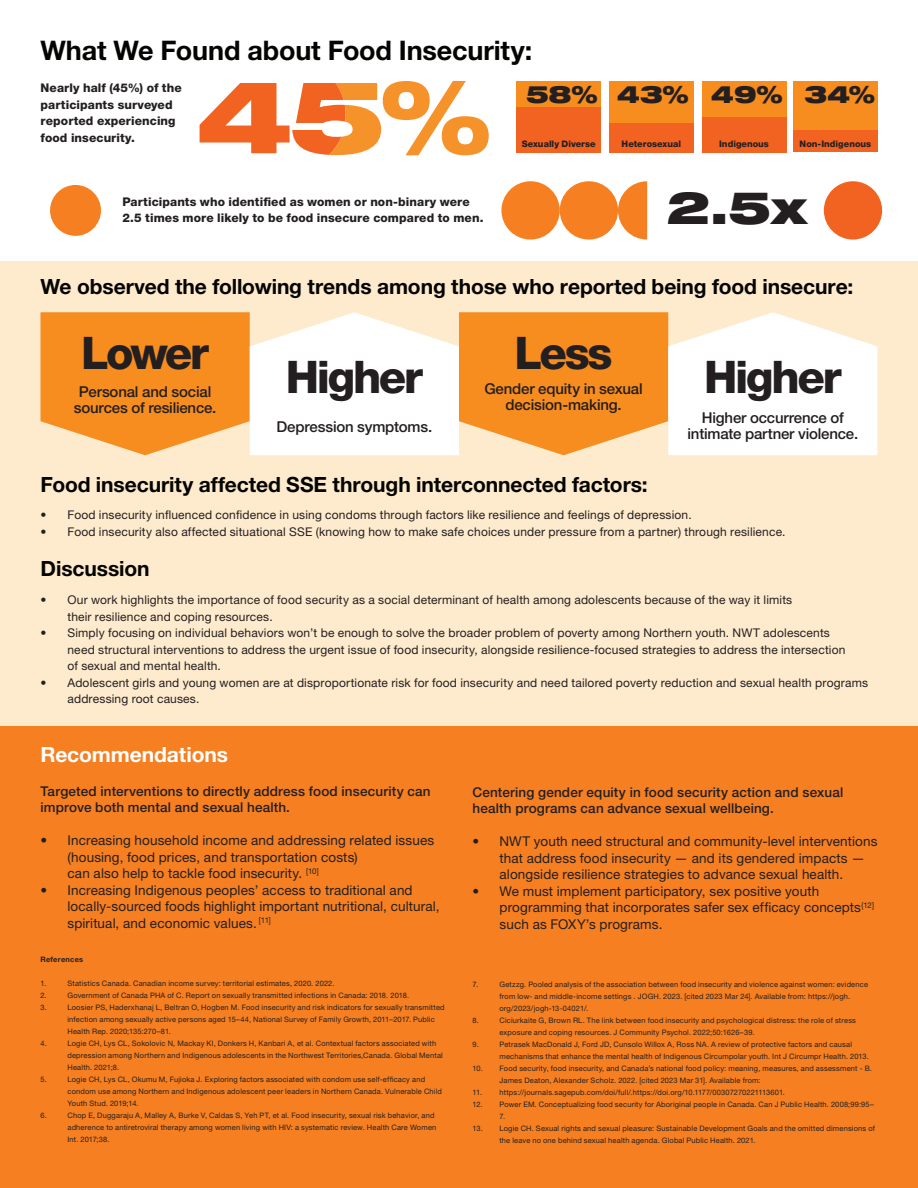
<style>
.page{position:relative;width:918px;height:1188px;background:#fff}
.page>*{position:absolute;margin:0;border:0;box-sizing:border-box;transform-origin:0 0}
.t1{font:800 45px "Helvetica Neue LT Pro";letter-spacing:-.055em;color:#231f20}
.t2{font:900 expanded 45px "Helvetica Neue LT Pro";color:#231f20}
.t3{font:700 27px "Helvetica Neue LT Pro";letter-spacing:-.005em;color:#040503}
.t4{font:900 expanded 24px "Helvetica Neue LT Pro";letter-spacing:-.01em;color:#231f20}
.t5{font:700 21px "Helvetica Neue LT Pro";letter-spacing:-.005em;color:#040503}
.t6{font:700 21px "Helvetica Neue LT Pro";letter-spacing:-.005em;color:#fff}
.t7{font:500 15px/16.5px "Helvetica Neue LT Pro";letter-spacing:-.01em;color:#231f20;text-align:center}
.t8{font:13.5px/16.5px "Helvetica Neue LT Pro";letter-spacing:.01em;color:#231f20}
.t9{font:500 13.5px/16.5px "Helvetica Neue LT Pro";letter-spacing:.01em;color:#231f20}
.t10{font:12px/16.5px "Helvetica Neue LT Pro";letter-spacing:.015em;color:#231f20}
.t11{font:800 12px/16.5px "Helvetica Neue LT Pro";letter-spacing:.005em;color:#231f20}
.t12{font:800 9px "Helvetica Neue LT Pro";color:#231f20}
.t13{font:7.5px/12px "Helvetica Neue LT Pro";letter-spacing:.02em;color:#231f20}
.t14{font:700 7.5px "Helvetica Neue LT Pro";letter-spacing:.03em;color:#231f20}
</style>
<div class="page">
<div style="left:0;top:261px;width:918px;height:492px;background:#feeacc"></div>
<svg style="left:200px;top:81px;width:289px;height:74px"></svg>
<div style="left:501px;top:181px;width:59px;height:59px;background:#f57f21;border-radius:50%"></div>
<div style="left:50px;top:185px;width:51px;height:51px;background:#f57f21;border-radius:50%"></div>
<div style="left:824px;top:181px;width:58px;height:59px;background:#f26221;border-radius:50%"></div>
<div style="left:560px;top:181px;width:58px;height:59px;background:#f57f21;border-radius:50%"></div>
<svg style="left:618px;top:181px;width:29px;height:59px"></svg>
<div style="left:609px;top:81px;width:85px;height:71px;background:#f78c1f"></div>
<div style="left:609px;top:123px;width:85px;height:30px;background:#f26221"></div>
<div style="left:702px;top:81px;width:84px;height:71px;background:#f78c1f"></div>
<div style="left:702px;top:117px;width:84px;height:36px;background:#f26221"></div>
<div style="left:793px;top:81px;width:85px;height:71px;background:#f78c1f"></div>
<div style="left:793px;top:130px;width:85px;height:21px;background:#f26221"></div>
<div style="left:516px;top:81px;width:85px;height:71px;background:#f78c1f"></div>
<div style="left:516px;top:107px;width:85px;height:46px;background:#f26221"></div>
<div style="left:0;top:727px;width:918px;height:461px;background:#f57f21"></div>
<svg style="left:41px;top:312px;width:836px;height:143px"></svg>
<p class="t3" style="left:40px;top:33px;width:493px">What We Found about Food Insecurity:</p>
<p class="t11" style="left:41px;top:80px;width:143px">Nearly half (45%) of the participants surveyed reported experiencing</p>
<p class="t11" style="left:41px;top:129px;width:96px">food insecurity.</p>
<p class="t11" style="left:122px;top:193px;width:349px">Participants who identified as women or non-binary were</p>
<p class="t11" style="left:122px;top:210px;width:363px">2.5 times more likely to be food insecure compared to men.</p>
<p class="t4" style="left:526px;top:79px;width:73px">58%</p>
<p class="t12" style="left:522px;top:138px;width:76px">Sexually Diverse</p>
<p class="t4" style="left:617px;top:79px;width:74px">43%</p>
<p class="t12" style="left:622px;top:138px;width:61px">Heterosexual</p>
<p class="t4" style="left:711px;top:79px;width:73px">49%</p>
<p class="t12" style="left:719px;top:138px;width:51px">Indigenous</p>
<p class="t4" style="left:804px;top:79px;width:72px">34%</p>
<p class="t12" style="left:800px;top:139px;width:73px">Non-Indigenous</p>
<p class="t2" style="left:667px;top:179px;width:143px">2.5x</p>
<p class="t5" style="left:40px;top:273px;width:814px">We observed the following trends among those who reported being food insecure:</p>
<p class="t1" style="left:81px;top:326px;width:129px">Lower</p>
<p class="t7" style="left:79px;top:383px;width:134px">Personal and social</p>
<p class="t7" style="left:74px;top:400px;width:144px">sources of resilience.</p>
<p class="t1" style="left:286px;top:351px;width:139px">Higher</p>
<p class="t7" style="left:277px;top:418px;width:157px">Depression symptoms.</p>
<p class="t1" style="left:515px;top:326px;width:100px">Less</p>
<p class="t7" style="left:484px;top:380px;width:160px">Gender equity in sexual decision-making.</p>
<p class="t5" style="left:40px;top:471px;width:609px">Food insecurity affected SSE through interconnected factors:</p>
<p class="t1" style="left:704px;top:351px;width:139px">Higher</p>
<p class="t7" style="left:702px;top:409px;width:144px">Higher occurrence of</p>
<p class="t7" style="left:688px;top:426px;width:172px">intimate partner violence.</p>
<p class="t10" style="left:40px;top:507px;width:653px">• Food insecurity influenced confidence in using condoms through factors like resilience and feelings of depression.</p>
<p class="t10" style="left:40px;top:523px;width:747px">• Food insecurity also affected situational SSE (knowing how to make safe choices under pressure from a partner) through resilience.</p>
<p class="t5" style="left:40px;top:556px;width:111px">Discussion</p>
<p class="t10" style="left:68px;top:592px;width:726px;text-indent:-27px">• Our work highlights the importance of food security as a social determinant of health among adolescents because of the way it limits their resilience and coping resources.</p>
<p class="t10" style="left:68px;top:625px;width:779px;text-indent:-27px">• Simply focusing on individual behaviors won’t be enough to solve the broader problem of poverty among Northern youth. NWT adolescents need structural interventions to address the urgent issue of food insecurity, alongside resilience-focused strategies to address the intersection of sexual and mental health.</p>
<p class="t10" style="left:68px;top:674px;width:802px;text-indent:-27px">• Adolescent girls and young women are at disproportionate risk for food insecurity and need tailored poverty reduction and sexual health programs addressing root causes.</p>
<p class="t6" style="left:40px;top:741px;width:189px">Recommendations</p>
<p class="t9" style="left:40px;top:782px;width:392px">Targeted interventions to directly address food insecurity can improve both mental and sexual health.</p>
<p class="t8" style="left:68px;top:832px;width:368px;text-indent:-27px">• Increasing household income and addressing related issues (housing, food prices, and transportation costs)<br>can also help to tackle food insecurity. <sup>[10]</sup></p>
<p class="t8" style="left:68px;top:881px;width:374px;text-indent:-27px">• Increasing Indigenous peoples’ access to traditional and locally-sourced foods highlight important nutritional, cultural, spiritual, and economic values. <sup>[11]</sup></p>
<p class="t14" style="left:40px;top:955px;width:44px">References</p>
<p class="t13" style="left:40px;top:978px;width:7px">1.</p>
<p class="t13" style="left:68px;top:978px;width:269px">Statistics Canada. Canadian income survey: territorial estimates, 2020. 2022.</p>
<p class="t13" style="left:40px;top:990px;width:8px">2.</p>
<p class="t13" style="left:68px;top:990px;width:343px">Government of Canada PHA of C. Report on sexually transmitted infections in Canada: 2018. 2018.</p>
<p class="t13" style="left:40px;top:1002px;width:8px">3.</p>
<p class="t13" style="left:68px;top:1002px;width:379px">Loosier PS, Haderxhanaj L, Beltran O, Hogben M. Food insecurity and risk indicators for sexually transmitted infection among sexually active persons aged 15–44, National Survey of Family Growth, 2011–2017. Public<br>Health Rep. 2020;135:270–81.</p>
<p class="t13" style="left:40px;top:1038px;width:8px">4.</p>
<p class="t13" style="left:68px;top:1038px;width:377px">Logie CH, Lys CL, Sokolovic N, Mackay KI, Donkers H, Kanbari A, et al. Contextual factors associated with depression among Northern and Indigenous adolescents in the Northwest Territories,Canada. Global Mental<br>Health. 2021;8.</p>
<p class="t13" style="left:40px;top:1074px;width:8px">5.</p>
<p class="t13" style="left:68px;top:1074px;width:376px">Logie CH, Lys CL, Okumu M, Fujioka J. Exploring factors associated with condom use self-efficacy and condom use among Northern and Indigenous adolescent peer leaders in Northern Canada. Vulnerable Child<br>Youth Stud. 2019;14.</p>
<p class="t13" style="left:40px;top:1110px;width:8px">6.</p>
<p class="t13" style="left:68px;top:1110px;width:370px">Chop E, Duggaraju A, Malley A, Burke V, Caldas S, Yeh PT, et al. Food insecurity, sexual risk behavior, and adherence to antiretroviral therapy among women living with HIV: a systematic review. Health Care Women<br>Int. 2017;38.</p>
<p class="t9" style="left:472px;top:784px;width:372px">Centering gender equity in food security action and sexual health programs can advance sexual wellbeing.</p>
<p class="t8" style="left:500px;top:833px;width:380px;text-indent:-27px">• NWT youth need structural and community-level interventions that address food insecurity — and its gendered impacts — alongside resilience strategies to advance sexual health.</p>
<p class="t8" style="left:500px;top:882px;width:376px;text-indent:-27px">• We must implement participatory, sex positive youth programming that incorporates safer sex efficacy concepts<sup>{12] </sup>such as FOXY’s programs.</p>
<p class="t13" style="left:472px;top:978px;width:7px">7.</p>
<p class="t13" style="left:500px;top:978px;width:370px">Getzzg. Pooled analysis of the association between food insecurity and violence against women: evidence from low- and middle-income settings . JOGH. 2023. [cited 2023 Mar 24]. Available from: https://jogh. org/2023/jogh-13-04021/.</p>
<p class="t13" style="left:472px;top:1014px;width:8px">8.</p>
<p class="t13" style="left:500px;top:1014px;width:358px">Ciciurkaite G, Brown RL. The link between food insecurity and psychological distress: the role of stress exposure and coping resources. J Community Psychol. 2022;50:1626–39.</p>
<p class="t13" style="left:472px;top:1038px;width:8px">9.</p>
<p class="t13" style="left:500px;top:1038px;width:371px">Petrasek MacDonald J, Ford JD, Cunsolo Willox A, Ross NA. A review of protective factors and causal mechanisms that enhance the mental health of Indigenous Circumpolar youth. Int J Circumpr Health. 2013.</p>
<p class="t13" style="left:500px;top:1062px;width:374px;text-indent:-27px">10. Food security, food insecurity, and Canada’s national food policy: meaning, measures, and assessment - B.<br>James Deaton, Alexander Scholz. 2022. [cited 2023 Mar 31]. Available from:</p>
<p class="t13" style="left:472px;top:1086px;width:314px">11. https://journals.sagepub.com/doi/full/.https://doi.org/10.1177/00307270221113601.</p>
<p class="t13" style="left:500px;top:1098px;width:376px;text-indent:-27px">12. Power EM. Conceptualizing food security for Aboriginal people in Canada. Can J Public Health. 2008;99:95–<br>7.</p>
<p class="t13" style="left:500px;top:1122px;width:377px;text-indent:-27px">13. Logie CH. Sexual rights and sexual pleasure: Sustainable Development Goals and the omitted dimensions of the leave no one behind sexual health agenda. Global Public Health. 2021.</p>
</div>
